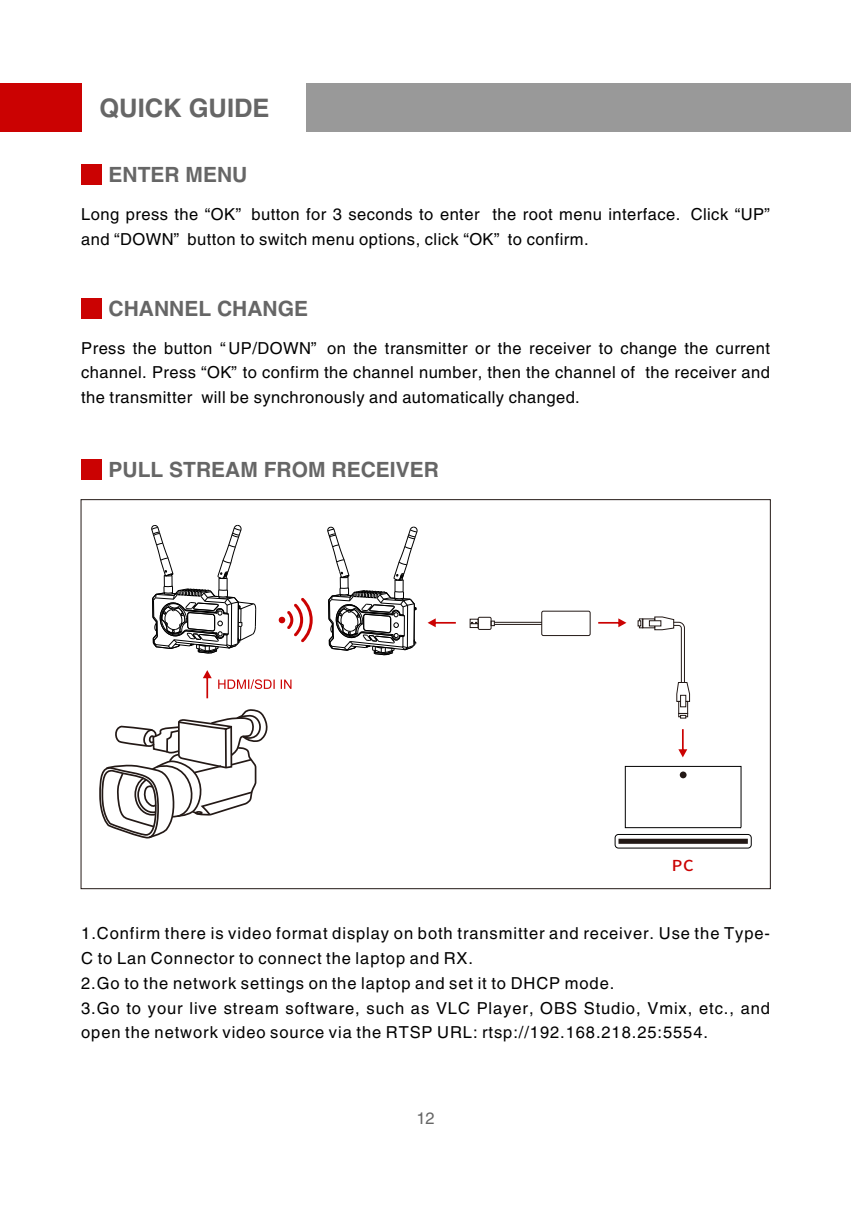
<style>
.page{position:relative;width:851px;height:1208px;background:#fff}
.page>*{position:absolute;margin:0;border:0;box-sizing:border-box;transform-origin:0 0}
.t1{font:700 25.5px "Helvetica";color:#666}
.t2{font:700 21px "Helvetica";color:#666}
.t3{font:16.5px/24.9px "Helvetica";letter-spacing:.055em;color:#000;text-align:justify}
.t4{font:16.5px/24.9px "Helvetica";letter-spacing:.03em;color:#000}
.t5{font:16.5px "Helvetica";color:#666}
.t6{font:500 15px "Source Han Sans CN";color:#cb0202;scale:1.08 1}
</style>
<div class="page">
<div style="left:81px;top:165px;width:20px;height:20px;background:#cb0202"></div>
<div style="left:81px;top:298px;width:20px;height:20px;background:#cb0202"></div>
<div style="left:81px;top:459px;width:20px;height:20px;background:#cb0202"></div>
<div style="left:0;top:83px;width:81px;height:49px;background:#cb0202"></div>
<div style="left:306px;top:83px;width:544px;height:49px;background:#999"></div>
<svg style="left:327px;top:526px;width:91px;height:129px"></svg>
<svg style="left:624px;top:765px;width:117px;height:63px"></svg>
<svg style="left:614px;top:834px;width:138px;height:15px"></svg>
<div style="left:618px;top:838px;width:129px;height:6px;background:#231916"></div>
<div style="left:541px;top:611px;width:49px;height:25px;border:1px solid #231916;border-radius:2px"></div>
<hr style="left:494px;top:622px;width:48px;height:1px;background:#231916">
<hr style="left:494px;top:624px;width:48px;height:1px;background:#231916">
<div style="left:477px;top:617px;width:14px;height:13px;border:1px solid #231916;border-radius:2px"></div>
<svg style="left:490px;top:620px;width:4px;height:6px"></svg>
<div style="left:469px;top:619px;width:9px;height:9px;border:1px solid #231916"></div>
<svg style="left:469px;top:621px;width:10px;height:3px"></svg>
<svg style="left:427px;top:618px;width:29px;height:9px"></svg>
<svg style="left:598px;top:618px;width:28px;height:9px"></svg>
<svg style="left:678px;top:729px;width:9px;height:28px"></svg>
<svg style="left:637px;top:616px;width:53px;height:102px"></svg>
<svg style="left:100px;top:524px;width:212px;height:315px"></svg>
<h1 class="t1" style="left:99px;top:98px;width:172px">QUICK GUIDE</h1>
<p class="t2" style="left:108px;top:167px;width:140px">ENTER MENU</p>
<p class="t4" style="left:81px;top:203px;width:690px">Long press the “OK” button for 3 seconds to enter the root menu interface. Click “UP” and “DOWN” button to switch menu options, click “OK” to confirm.</p>
<p class="t2" style="left:108px;top:301px;width:201px">CHANNEL CHANGE</p>
<p class="t3" style="left:81px;top:336px;width:690px">Press the button “ UP/DOWN” on the transmitter or the receiver to change the current channel. Press “OK” to confirm the channel number, then the channel of the receiver and the transmitter will be synchronously and automatically changed.</p>
<p class="t2" style="left:108px;top:462px;width:332px">PULL STREAM FROM RECEIVER</p>
<p class="t6" style="left:671px;top:857px;width:22px">PC</p>
<p class="t3" style="left:81px;top:922px;width:690px;text-align:left">1.Confirm there is video format display on both transmitter and receiver. Use the Type-C to Lan Connector to connect the laptop and RX.<br>2.Go to the network settings on the laptop and set it to DHCP mode.<br>3.Go to your live stream software, such as VLC Player, OBS Studio, Vmix, etc., and open the network video source via the RTSP URL: rtsp://192.168.218.25:5554.</p>
<p class="t5" style="left:416px;top:1111px;width:20px">12</p>
</div>
